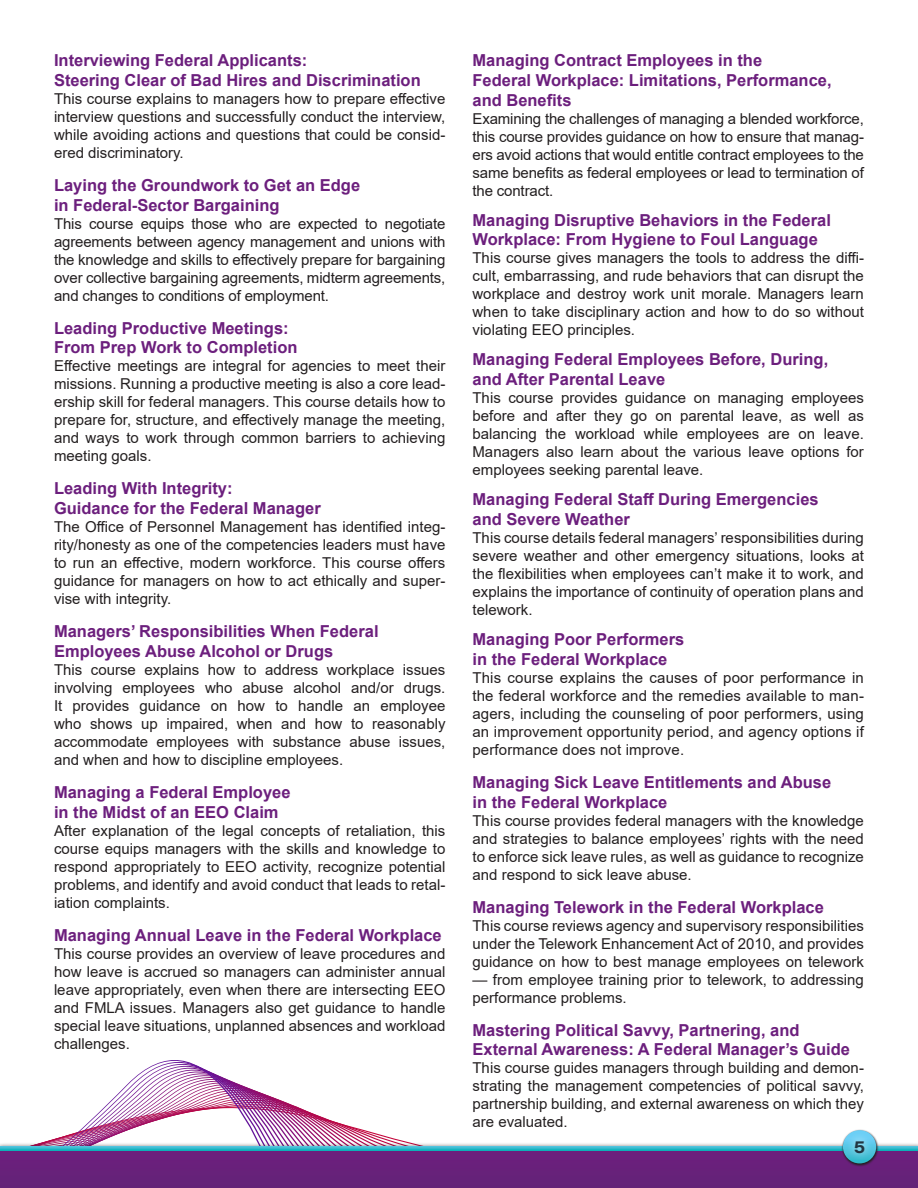
<style>
.page{position:relative;width:918px;height:1188px;background:#fff}
.page>*{position:absolute;margin:0;border:0;box-sizing:border-box;transform-origin:0 0}
.t1{font:700 16.5px/19.8px "Arial";color:#6c1f7d}
.t2{font:16.5px "Acumin Variable Concept";color:#213541}
.t3{font:15px/18px "Arial";color:#231f20;text-align:justify}
</style>
<div class="page">
<svg style="left:44px;top:1060px;width:364px;height:82px"></svg>
<div style="left:0;top:1142px;width:918px;height:14px;background:#231f20;opacity:.83"></div>
<svg style="left:0;top:1147px;width:918px;height:5px;background:#3398b7"></svg>
<div style="left:0;top:1152px;width:918px;height:36px;background:#68217a"></div>
<svg style="left:841px;top:1129px;width:38px;height:37px"></svg>
<svg style="left:843px;top:1130px;width:33px;height:33px"></svg>
<div style="left:846px;top:1132px;width:28px;height:30px;background:#fff;opacity:.75"></div>
<p class="t1" style="left:54px;top:51px;width:255px">Interviewing Federal Applicants:</p>
<p class="t1" style="left:54px;top:70px;width:368px">Steering Clear of Bad Hires and Discrimination</p>
<p class="t3" style="left:54px;top:89px;width:393px">This course explains to managers how to prepare effective interview questions and successfully conduct the interview, while avoiding actions and questions that could be consid&shy;ered discriminatory.</p>
<p class="t1" style="left:54px;top:175px;width:308px">Laying the Groundwork to Get an Edge</p>
<p class="t1" style="left:54px;top:195px;width:227px">in Federal-Sector Bargaining</p>
<p class="t3" style="left:54px;top:214px;width:393px">This course equips those who are expected to negotiate agreements between agency management and unions with the knowledge and skills to effectively prepare for bargaining over collective bargaining agreements, midterm agreements, and changes to conditions of employment.</p>
<p class="t1" style="left:54px;top:318px;width:236px">Leading Productive Meetings:</p>
<p class="t1" style="left:54px;top:338px;width:245px">From Prep Work to Completion</p>
<p class="t3" style="left:54px;top:357px;width:393px">Effective meetings are integral for agencies to meet their missions. Running a productive meeting is also a core lead&shy;ership skill for federal managers. This course details how to prepare for, structure, and effectively manage the meeting, and ways to work through common barriers to achieving meeting goals.</p>
<p class="t1" style="left:54px;top:479px;width:180px">Leading With Integrity:</p>
<p class="t1" style="left:54px;top:499px;width:268px">Guidance for the Federal Manager</p>
<p class="t3" style="left:54px;top:518px;width:393px">The Office of Personnel Management has identified integ&shy;rity/honesty as one of the competencies leaders must have to run an effective, modern workforce. This course offers guidance for managers on how to act ethically and super&shy;vise with integrity.</p>
<p class="t1" style="left:54px;top:622px;width:326px">Managers’ Responsibilities When Federal<br>Employees Abuse Alcohol or Drugs</p>
<p class="t3" style="left:54px;top:661px;width:393px">This course explains how to address workplace issues involving employees who abuse alcohol and/or drugs.<br>It provides guidance on how to handle an employee who shows up impaired, when and how to reasonably accommodate employees with substance abuse issues, and when and how to discipline employees.</p>
<p class="t1" style="left:54px;top:783px;width:238px">Managing a Federal Employee</p>
<p class="t1" style="left:54px;top:802px;width:226px">in the Midst of an EEO Claim</p>
<p class="t3" style="left:54px;top:821px;width:393px">After explanation of the legal concepts of retaliation, this course equips managers with the skills and knowledge to respond appropriately to EEO activity, recognize potential problems, and identify and avoid conduct that leads to retal&shy;iation complaints.</p>
<p class="t1" style="left:54px;top:925px;width:389px">Managing Annual Leave in the Federal Workplace</p>
<p class="t3" style="left:54px;top:944px;width:393px">This course provides an overview of leave procedures and how leave is accrued so managers can administer annual leave appropriately, even when there are intersecting EEO and FMLA issues. Managers also get guidance to handle special leave situations, unplanned absences and workload challenges.</p>
<p class="t1" style="left:472px;top:51px;width:291px">Managing Contract Employees in the</p>
<p class="t1" style="left:472px;top:70px;width:361px">Federal Workplace: Limitations, Performance, and Benefits</p>
<p class="t3" style="left:472px;top:109px;width:393px">Examining the challenges of managing a blended workforce, this course provides guidance on how to ensure that manag&shy;ers avoid actions that would entitle contract employees to the same benefits as federal employees or lead to termination of the contract.</p>
<p class="t1" style="left:472px;top:210px;width:360px">Managing Disruptive Behaviors in the Federal<br>Workplace: From Hygiene to Foul Language</p>
<p class="t3" style="left:472px;top:249px;width:393px">This course gives managers the tools to address the diffi&shy;cult, embarrassing, and rude behaviors that can disrupt the workplace and destroy work unit morale. Managers learn when to take disciplinary action and how to do so without violating EEO principles.</p>
<p class="t1" style="left:472px;top:350px;width:357px">Managing Federal Employees Before, During,</p>
<p class="t1" style="left:472px;top:370px;width:194px">and After Parental Leave</p>
<p class="t3" style="left:472px;top:389px;width:393px">This course provides guidance on managing employees before and after they go on parental leave, as well as balancing the workload while employees are on leave.<br>Managers also learn about the various leave options for employees seeking parental leave.</p>
<p class="t1" style="left:472px;top:490px;width:348px">Managing Federal Staff During Emergencies</p>
<p class="t1" style="left:472px;top:510px;width:159px">and Severe Weather</p>
<p class="t3" style="left:472px;top:529px;width:393px">This course details federal managers’ responsibilities during severe weather and other emergency situations, looks at the flexibilities when employees can’t make it to work, and explains the importance of continuity of operation plans and telework.</p>
<p class="t1" style="left:472px;top:630px;width:213px">Managing Poor Performers</p>
<p class="t1" style="left:472px;top:649px;width:196px">in the Federal Workplace</p>
<p class="t3" style="left:472px;top:668px;width:393px">This course explains the causes of poor performance in the federal workforce and the remedies available to man&shy;agers, including the counseling of poor performers, using an improvement opportunity period, and agency options if performance does not improve.</p>
<p class="t1" style="left:472px;top:772px;width:360px">Managing Sick Leave Entitlements and Abuse</p>
<p class="t1" style="left:472px;top:792px;width:196px">in the Federal Workplace</p>
<p class="t3" style="left:472px;top:811px;width:393px">This course provides federal managers with the knowledge and strategies to balance employees’ rights with the need to enforce sick leave rules, as well as guidance to recognize and respond to sick leave abuse.</p>
<p class="t1" style="left:472px;top:897px;width:353px">Managing Telework in the Federal Workplace</p>
<p class="t3" style="left:472px;top:916px;width:393px">This course reviews agency and supervisory responsibilities under the Telework Enhancement Act of 2010, and provides guidance on how to best manage employees on telework</p>
<p class="t3" style="left:472px;top:970px;width:393px">— from employee training prior to telework, to addressing performance problems.</p>
<p class="t1" style="left:472px;top:1020px;width:329px">Mastering Political Savvy, Partnering, and</p>
<p class="t1" style="left:472px;top:1040px;width:379px">External Awareness: A Federal Manager’s Guide</p>
<p class="t3" style="left:472px;top:1059px;width:393px">This course guides managers through building and demon&shy;strating the management competencies of political savvy, partnership building, and external awareness on which they are evaluated.</p>
<p class="t2" style="left:854px;top:1136px;width:13px">5</p>
</div>
